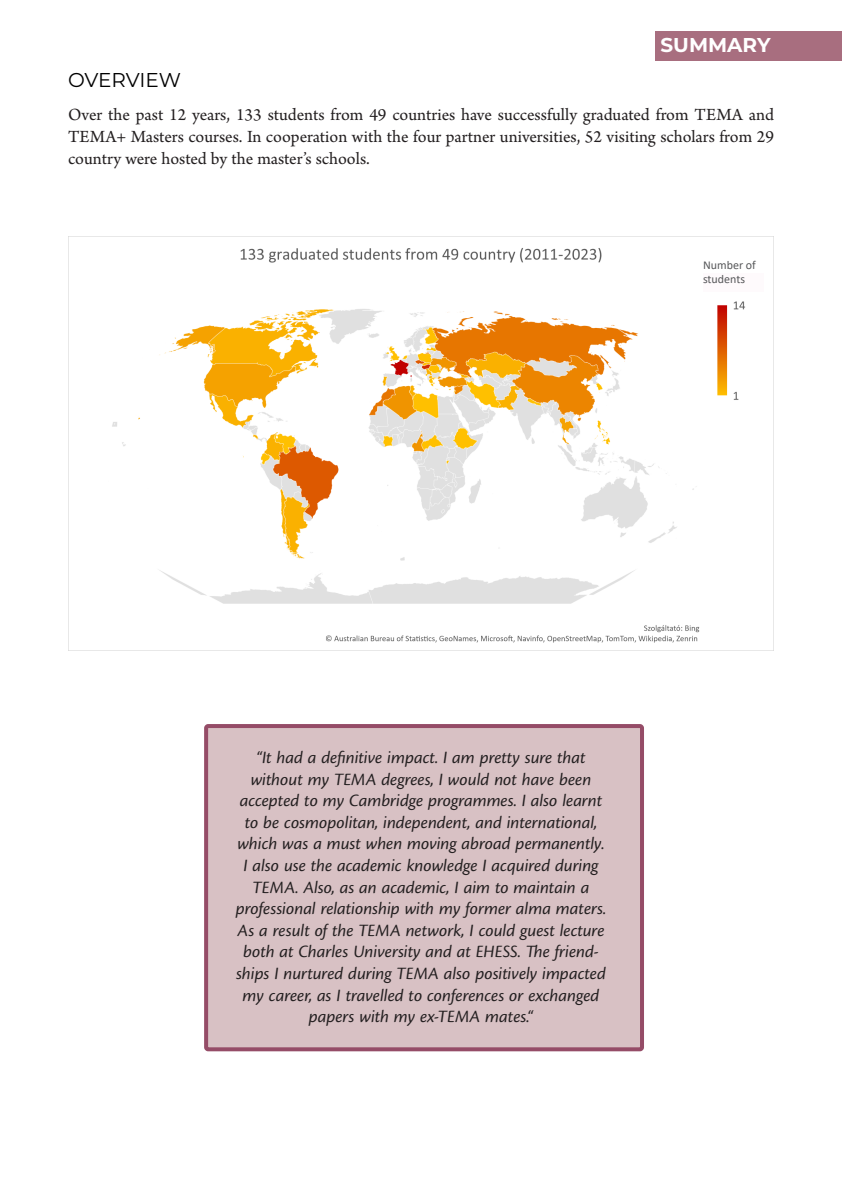
<style>
.page{position:relative;width:842px;height:1191px;background:#fff}
.page>*{position:absolute;margin:0;border:0;box-sizing:border-box;transform-origin:0 0}
.title_exp{font:20px "Montserrat";letter-spacing:-.01em;color:#000}
.t1{font:700 20px "Montserrat";color:#fff}
.t2{font:italic 18px/21.6px "Cronos Pro";letter-spacing:-.005em;color:#231f20;text-align:center}
.body{font:18px/21.6px "Arno Pro";color:#231f20;text-align:justify}
.t3{font:12px/14.4px "Calibri";color:#57585a}
</style>
<div class="page">
<div style="left:206px;top:726px;width:436px;height:323px;background:#d8c1c4;border-radius:2px"></div>
<div style="left:204px;top:724px;width:440px;height:327px;border:4px solid #954c67;border-radius:2px"></div>
<img style="left:68px;top:236px;width:706px;height:415px">
<div style="left:656px;top:32px;width:186px;height:29px;background:#a86e7f"></div>
<div style="left:703px;top:273px;width:60px;height:18px;background:#fefafc"></div>
<p class="t1" style="left:660px;top:31px;width:112px">SUMMARY</p>
<p class="title_exp" style="left:68px;top:67px;width:114px">OVERVIEW</p>
<p class="body" style="left:68px;top:105px;width:707px">Over the past 12 years, 133 students from 49 countries have successfully graduated from TEMA and TEMA+ Masters courses. In cooperation with the four partner universities, 52 visiting scholars from 29 country were hosted by the master’s schools.</p>
<p class="t3" style="left:703px;top:257px;width:54px">Number of students</p>
<p class="t2" style="left:236px;top:746px;width:372px">“It had a definitive impact. I am pretty sure that without my TEMA degrees, I would not have been accepted to my Cambridge programmes. I also learnt to be cosmopolitan, independent, and international, which was a must when moving abroad permanently.<br>I also use the academic knowledge I acquired during TEMA. Also, as an academic, I aim to maintain a professional relationship with my former alma maters.<br>As a result of the TEMA network, I could guest lecture both at Charles University and at EHESS. The friend&shy;ships I nurtured during TEMA also positively impacted my career, as I travelled to conferences or exchanged papers with my ex-TEMA mates.“</p>
</div>
